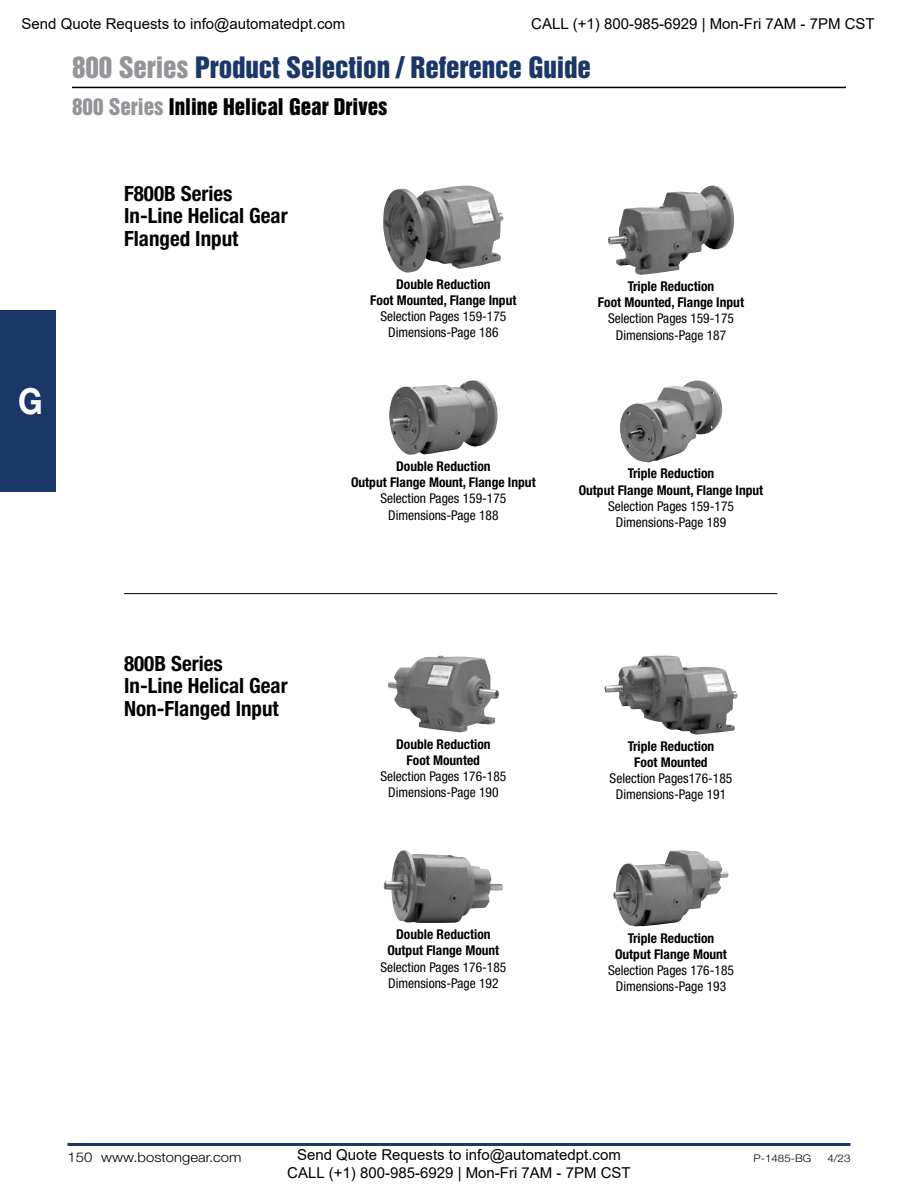
<style>
.page{position:relative;width:918px;height:1188px;background:#fff}
.page>*{position:absolute;margin:0;border:0;box-sizing:border-box;transform-origin:0 0}
.t1{font:700 36px "Helvetica Neue LT Std";color:#fff;scale:.9 1}
.Heading_-Left_Pg__20{font:27px "Helvetica Inserat LT Std";letter-spacing:-.005em;color:#1a3768}
.SubHead_14pt_Centere{font:700 condensed 21px/22.5px "Helvetica Neue LT Std";color:#000}
.t2{font:21px "Helvetica Inserat LT Std";color:#000}
.t3{font:15px/18px "Arial";color:#000;text-align:center}
.Prod_Select_Condense{font:condensed 13.5px/16.2px "Helvetica Neue LT Std";color:#000;text-align:center}
.Product_Selection_Bo{font:700 condensed 13.5px/16.2px "Helvetica Neue LT Std";color:#000;text-align:center}
.t4{font:300 13.5px "Helvetica Neue LT Std";color:#000;scale:1.1 1}
.t5{font:300 10.5px "Helvetica Neue LT Std";color:#000;scale:1.1 1}
.s1{color:#939598}
</style>
<div class="page">
<hr style="left:68px;top:1143px;width:782px;height:3px;background:#1a3768">
<div style="left:0;top:310px;width:56px;height:182px;background:#1a3768"></div>
<hr style="left:72px;top:87px;width:774px;height:1px;background:#000">
<img style="left:388px;top:656px;width:111px;height:76px">
<img style="left:604px;top:656px;width:134px;height:79px">
<img style="left:383px;top:186px;width:121px;height:87px">
<img style="left:608px;top:186px;width:126px;height:89px">
<img style="left:384px;top:850px;width:119px;height:73px">
<img style="left:613px;top:850px;width:116px;height:76px">
<img style="left:389px;top:380px;width:109px;height:75px">
<img style="left:620px;top:380px;width:103px;height:83px">
<hr style="left:124px;top:593px;width:653px;height:1px;background:#000">
<p class="t3" style="left:22px;top:15px;width:325px">Send Quote Requests to info@automatedpt.com</p>
<p class="t3" style="left:531px;top:15px;width:345px">CALL (+1) 800-985-6929 | Mon-Fri 7AM - 7PM CST</p>
<p class="Heading_-Left_Pg__20" style="left:72px;top:52px;width:520px"><span class="s1">800 Series</span> Product Selection / Reference Guide</p>
<p class="t2" style="left:72px;top:94px;width:317px"><span class="s1">800 Series</span> Inline Helical Gear Drives</p>
<h1 class="t1" style="left:18px;top:379px;width:29px">G</h1>
<p class="SubHead_14pt_Centere" style="left:124px;top:182px;width:165px">F800B Series<br>In-Line Helical Gear<br>Flanged Input</p>
<p class="SubHead_14pt_Centere" style="left:124px;top:652px;width:165px">800B Series<br>In-Line Helical Gear<br>Non-Flanged Input</p>
<p class="Product_Selection_Bo" style="left:370px;top:276px;width:148px">Double Reduction<br>Foot Mounted, Flange Input</p>
<p class="Prod_Select_Condense" style="left:380px;top:308px;width:127px">Selection Pages 159-175<br>Dimensions-Page 186</p>
<p class="Product_Selection_Bo" style="left:598px;top:278px;width:148px">Triple Reduction<br>Foot Mounted, Flange Input</p>
<p class="Prod_Select_Condense" style="left:608px;top:311px;width:127px">Selection Pages 159-175<br>Dimensions-Page 187</p>
<p class="Product_Selection_Bo" style="left:351px;top:458px;width:186px">Double Reduction<br>Output Flange Mount, Flange Input</p>
<p class="Prod_Select_Condense" style="left:380px;top:490px;width:127px">Selection Pages 159-175<br>Dimensions-Page 188</p>
<p class="Product_Selection_Bo" style="left:579px;top:465px;width:186px">Triple Reduction<br>Output Flange Mount, Flange Input</p>
<p class="Prod_Select_Condense" style="left:608px;top:498px;width:127px">Selection Pages 159-175<br>Dimensions-Page 189</p>
<p class="Product_Selection_Bo" style="left:396px;top:735px;width:96px">Double Reduction<br>Foot Mounted</p>
<p class="Prod_Select_Condense" style="left:380px;top:768px;width:127px">Selection Pages 176-185<br>Dimensions-Page 190</p>
<p class="Product_Selection_Bo" style="left:387px;top:926px;width:113px">Double Reduction<br>Output Flange Mount</p>
<p class="Prod_Select_Condense" style="left:380px;top:959px;width:127px">Selection Pages 176-185<br>Dimensions-Page 192</p>
<p class="Product_Selection_Bo" style="left:628px;top:738px;width:88px">Triple Reduction<br>Foot Mounted</p>
<p class="Prod_Select_Condense" style="left:610px;top:770px;width:124px">Selection Pages176-185<br>Dimensions-Page 191</p>
<p class="Product_Selection_Bo" style="left:615px;top:930px;width:113px">Triple Reduction<br>Output Flange Mount</p>
<p class="Prod_Select_Condense" style="left:608px;top:962px;width:127px">Selection Pages 176-185<br>Dimensions-Page 193</p>
<p class="t3" style="left:287px;top:1146px;width:345px">Send Quote Requests to info@automatedpt.com<br>CALL (+1) 800-985-6929 | Mon-Fri 7AM - 7PM CST</p>
<p class="t4" style="left:68px;top:1149px;width:160px">150 www.bostongear.com</p>
<p class="t5" style="left:754px;top:1152px;width:54px">P-1485-BG</p>
<p class="t5" style="left:827px;top:1152px;width:23px">4/23</p>
</div>
